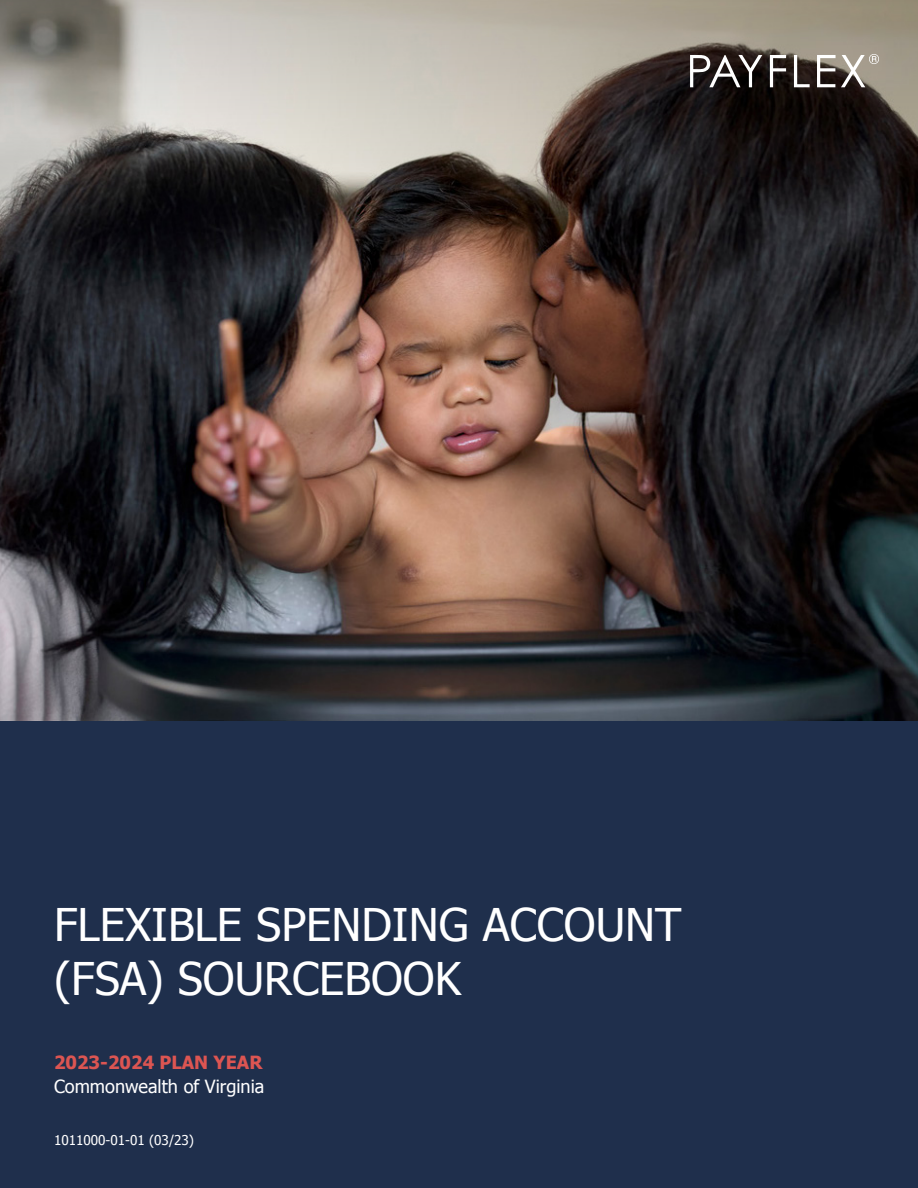
<style>
.page{position:relative;width:918px;height:1188px;background:#1f2f4c}
.page>*{position:absolute;margin:0;border:0;box-sizing:border-box;transform-origin:0 0}
.Cover_headline{font:45px/54px "Tahoma";color:#fff}
.Cover_Subhead{font:18.15px/24.2px "Tahoma";color:#fff}
.Cover_Subhead-2{font:13.5px "Tahoma";color:#fff}
.s1{font-weight:700;color:#dc5552}
</style>
<div class="page">
<img style="left:0;top:274px;width:918px;height:447px">
<svg style="left:0;top:0;width:918px;height:274px;background:#6b6560"></svg>
<svg style="left:690px;top:55px;width:72px;height:32px;background:#585251"></svg>
<svg style="left:770px;top:55px;width:16px;height:32px"></svg>
<svg style="left:794px;top:55px;width:16px;height:32px"></svg>
<svg style="left:817px;top:54px;width:62px;height:33px;background:#979087"></svg>
<p class="Cover_headline" style="left:54px;top:895px;width:629px">FLEXIBLE SPENDING ACCOUNT (FSA) SOURCEBOOK</p>
<p class="Cover_Subhead" style="left:54px;top:1050px;width:212px"><span class="s1">2023-2024 PLAN YEAR<br></span>Commonwealth of Virginia</p>
<p class="Cover_Subhead-2" style="left:54px;top:1131px;width:142px">1011000-01-01 (03/23)</p>
</div>
